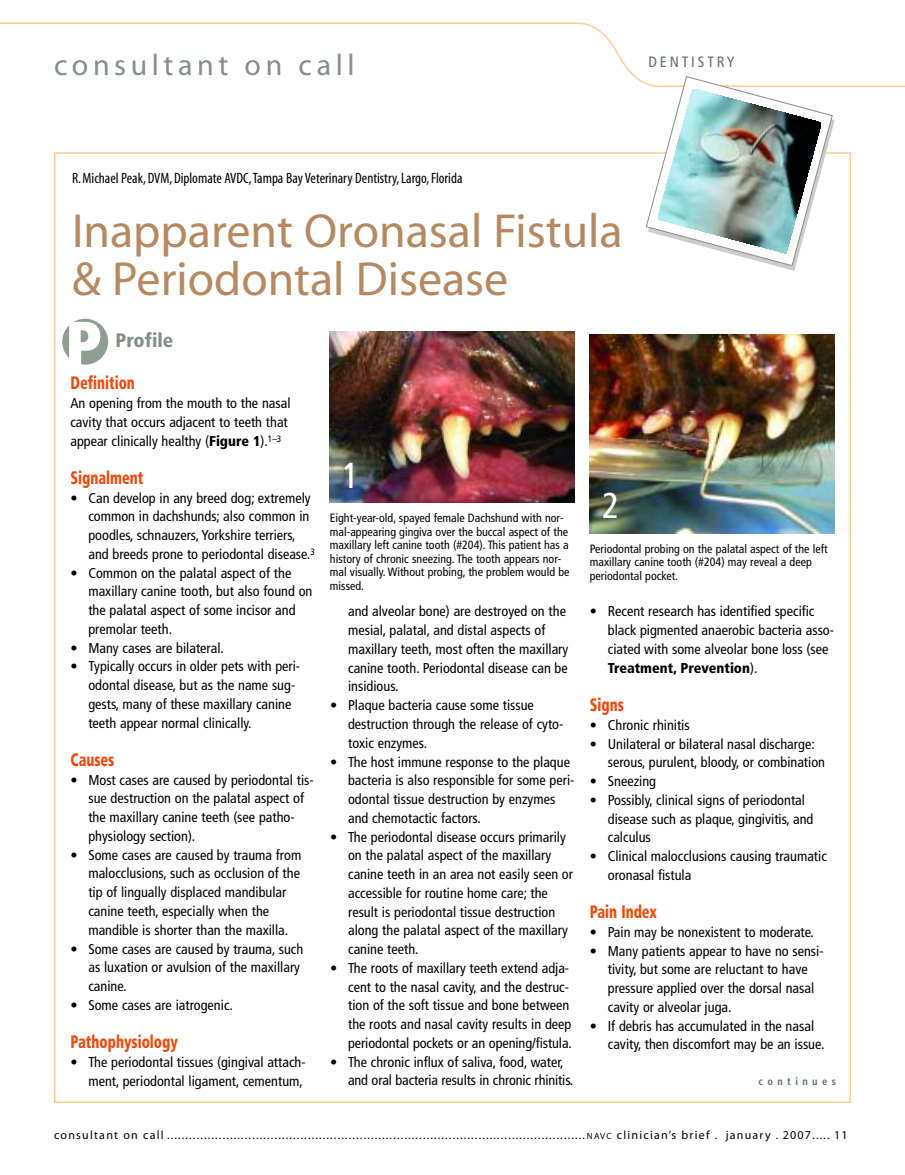
<style>
.page{position:relative;width:905px;height:1175px;background:#fff}
.page>*{position:absolute;margin:0;border:0;box-sizing:border-box;transform-origin:0 0}
.t1{font:48px/48px "Myriad";color:#b68960}
.t2{font:condensed 36px "Frutiger";color:#fff}
.t3{font:30px "Myriad";letter-spacing:.155em;color:#829086}
.t4{font:900 condensed 19.5px "Frutiger";color:#829086}
.t5{font:900 condensed 18px "Frutiger";color:#f2480a;scale:.8 1}
.t6{font:condensed 15px "Myriad";color:#000}
.t7{font:condensed 15px "Frutiger";letter-spacing:.19em;color:#607362}
.t8{font:condensed 14.25px/18.8px "Frutiger";color:#000}
.t9{font:condensed 12px/13.5px "Frutiger";color:#000}
.t10{font:12px "Myriad";letter-spacing:.1em;color:#000}
.t11{font:700 condensed 10.5px "Frutiger";letter-spacing:.415em;color:#607362}
.s1{font-weight:900}
.s2{font-size:9px}
</style>
<div class="page">
<svg style="left:0;top:22px;width:904px;height:65px"></svg>
<img style="left:645px;top:76px;width:189px;height:195px">
<img style="left:330px;top:332px;width:244px;height:170px">
<img style="left:590px;top:334px;width:244px;height:199px">
<svg style="left:62px;top:319px;width:46px;height:46px"></svg>
<h3 class="t3" style="left:54px;top:54px;width:302px">consultant on call</h3>
<p class="t7" style="left:648px;top:56px;width:88px">DENTISTRY</p>
<p class="t6" style="left:72px;top:173px;width:392px">R.Michael Peak, DVM, Diplomate AVDC,Tampa Bay Veterinary Dentistry, Largo, Florida</p>
<h1 class="t1" style="left:72px;top:211px;width:552px">Inapparent Oronasal Fistula &amp; Periodontal Disease</h1>
<h3 class="t4" style="left:116px;top:333px;width:59px">Profile</h3>
<p class="t5" style="left:70px;top:376px;width:82px">Definition</p>
<p class="t8" style="left:70px;top:395px;width:222px">An opening from the mouth to the nasal cavity that occurs adjacent to teeth that appear clinically healthy (<span class="s1">Figure 1</span>).<sup>1–3</sup></p>
<p class="t5" style="left:70px;top:470px;width:93px">Signalment</p>
<p class="t8" style="left:88px;top:489px;width:228px;text-indent:-18px">• Can develop in any breed dog; extremely common in dachshunds; also common in poodles, schnauzers, Yorkshire terriers, and breeds prone to periodontal disease.<sup>3</sup></p>
<p class="t8" style="left:88px;top:564px;width:225px;text-indent:-18px">• Common on the palatal aspect of the maxillary canine tooth, but also found on the palatal aspect of some incisor and premolar teeth.</p>
<p class="t8" style="left:70px;top:639px;width:155px">• Many cases are bilateral.</p>
<p class="t8" style="left:88px;top:658px;width:213px;text-indent:-18px">• Typically occurs in older pets with peri&shy;odontal disease, but as the name sug&shy;gests, many of these maxillary canine teeth appear normal clinically.</p>
<p class="t5" style="left:70px;top:752px;width:57px">Causes</p>
<p class="t8" style="left:88px;top:771px;width:227px;text-indent:-18px">• Most cases are caused by periodontal tis&shy;sue destruction on the palatal aspect of the maxillary canine teeth (see patho&shy;physiology section).</p>
<p class="t8" style="left:88px;top:846px;width:214px;text-indent:-18px">• Some cases are caused by trauma from malocclusions, such as occlusion of the tip of lingually displaced mandibular canine teeth, especially when the mandible is shorter than the maxilla.</p>
<p class="t8" style="left:88px;top:940px;width:216px;text-indent:-18px">• Some cases are caused by trauma, such as luxation or avulsion of the maxillary canine.</p>
<p class="t8" style="left:70px;top:996px;width:164px">• Some cases are iatrogenic.</p>
<p class="t5" style="left:70px;top:1034px;width:136px">Pathophysiology</p>
<p class="t8" style="left:70px;top:1053px;width:237px;text-align:right">• The periodontal tissues (gingival attach&shy;ment, periodontal ligament, cementum,</p>
<h2 class="t2" style="left:342px;top:460px;width:19px">1</h2>
<p class="t9" style="left:330px;top:512px;width:241px">Eight-year-old, spayed female Dachshund with nor&shy;mal-appearing gingiva over the buccal aspect of the maxillary left canine tooth (#204). This patient has a history of chronic sneezing. The tooth appears nor&shy;mal visually. Without probing, the problem would be missed.</p>
<p class="t8" style="left:348px;top:603px;width:222px">and alveolar bone) are destroyed on the mesial, palatal, and distal aspects of maxillary teeth, most often the maxillary canine tooth. Periodontal disease can be insidious.</p>
<p class="t8" style="left:348px;top:697px;width:217px;text-indent:-18px">• Plaque bacteria cause some tissue destruction through the release of cyto&shy;toxic enzymes.</p>
<p class="t8" style="left:348px;top:753px;width:228px;text-indent:-18px">• The host immune response to the plaque bacteria is also responsible for some peri&shy;odontal tissue destruction by enzymes and chemotactic factors.</p>
<p class="t8" style="left:348px;top:828px;width:226px;text-indent:-18px">• The periodontal disease occurs primarily on the palatal aspect of the maxillary canine teeth in an area not easily seen or accessible for routine home care; the result is periodontal tissue destruction along the palatal aspect of the maxillary canine teeth.</p>
<p class="t8" style="left:348px;top:959px;width:225px;text-indent:-18px">• The roots of maxillary teeth extend adja&shy;cent to the nasal cavity, and the destruc&shy;tion of the soft tissue and bone between the roots and nasal cavity results in deep periodontal pockets or an opening/fistula.</p>
<p class="t8" style="left:348px;top:1053px;width:227px;text-indent:-18px">• The chronic influx of saliva, food, water, and oral bacteria results in chronic rhinitis.</p>
<h2 class="t2" style="left:602px;top:491px;width:19px">2</h2>
<p class="t9" style="left:590px;top:543px;width:239px">Periodontal probing on the palatal aspect of the left maxillary canine tooth (#204) may reveal a deep periodontal pocket.</p>
<p class="t8" style="left:607px;top:603px;width:228px;text-indent:-18px">• Recent research has identified specific black pigmented anaerobic bacteria asso&shy;ciated with some alveolar bone loss (see <span class="s1">Treatment, Prevention</span>).</p>
<p class="t5" style="left:590px;top:697px;width:44px">Signs</p>
<p class="t8" style="left:590px;top:716px;width:101px">• Chronic rhinitis</p>
<p class="t8" style="left:608px;top:735px;width:219px;text-indent:-18px">• Unilateral or bilateral nasal discharge: serous, purulent, bloody, or combination</p>
<p class="t8" style="left:590px;top:773px;width:68px">• Sneezing</p>
<p class="t8" style="left:607px;top:791px;width:207px;text-indent:-18px">• Possibly, clinical signs of periodontal disease such as plaque, gingivitis, and calculus</p>
<p class="t8" style="left:607px;top:848px;width:220px;text-indent:-18px">• Clinical malocclusions causing traumatic oronasal fistula</p>
<p class="t5" style="left:590px;top:904px;width:85px">Pain Index</p>
<p class="t8" style="left:590px;top:923px;width:226px">• Pain may be nonexistent to moderate.</p>
<p class="t8" style="left:608px;top:942px;width:217px;text-indent:-18px">• Many patients appear to have no sensi&shy;tivity, but some are reluctant to have pressure applied over the dorsal nasal cavity or alveolar juga.</p>
<p class="t8" style="left:608px;top:1017px;width:218px;text-indent:-18px">• If debris has accumulated in the nasal cavity, then discomfort may be an issue.</p>
<p class="t11" style="left:758px;top:1077px;width:79px">continues</p>
<p class="t10" style="left:54px;top:1129px;width:795px">consultant on call .................................................................................................................<span class="s2">NAVC</span> clinician’s brief . january . 2007..... 11</p>
</div>
